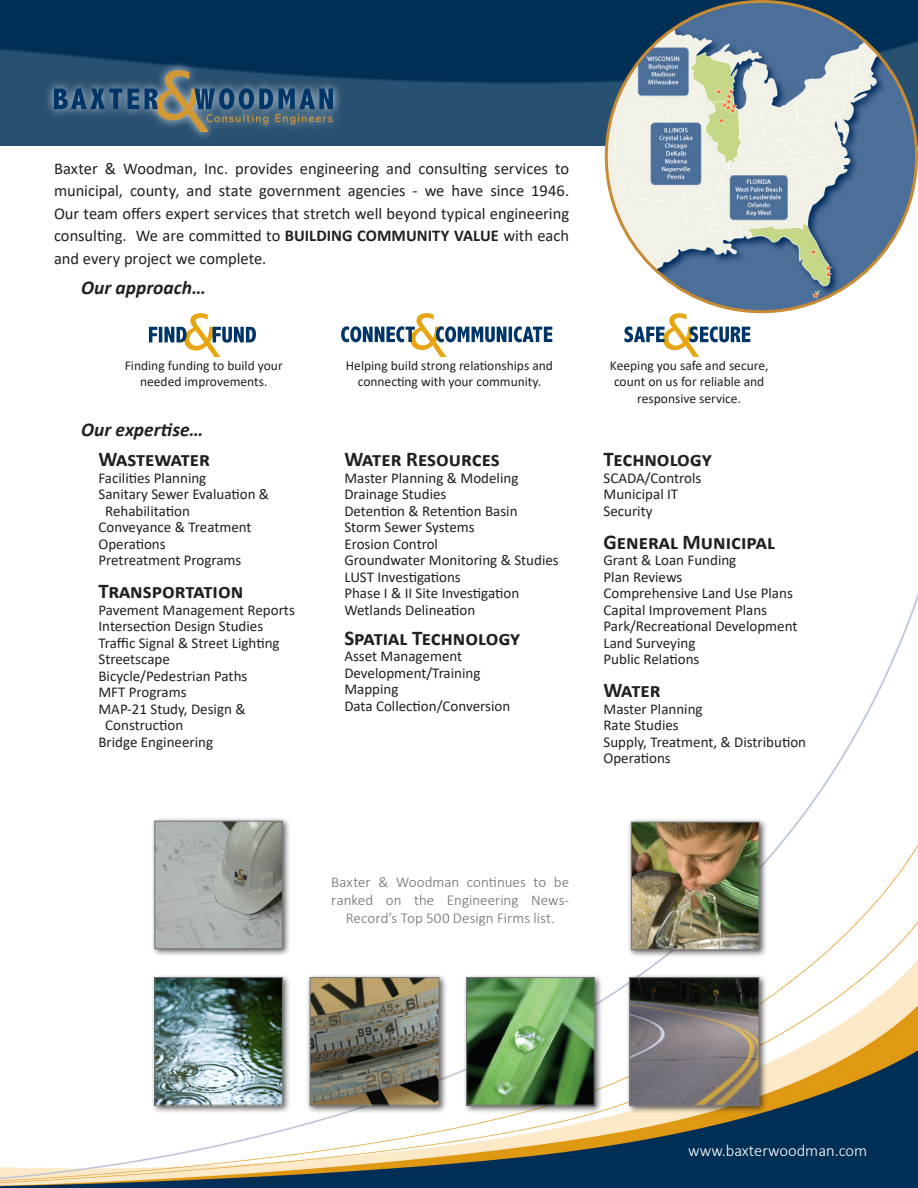
<style>
.page{position:relative;width:918px;height:1188px;background:#fff}
.page>*{position:absolute;margin:0;border:0;box-sizing:border-box;transform-origin:0 0}
.Call_Out_Body{font:700 21px "Calibri";color:#231f20}
.B_Body_Text{font:italic 700 19.5px "Calibri";color:#231f20}
.B_Body_Text-2{font:16.5px/22.5px "Calibri";color:#231f20;text-align:justify}
.t1{font:300 16.5px "Calibri";color:#fff}
.t2{font:15px/16.5px "Calibri";color:#231f20}
.CAP_Caption{font:300 15px/18px "Calibri";color:#6c6d70;text-align:center}
.t3{font:13.5px/16.5px "Calibri";color:#231f20;text-align:center}
.s1{font-weight:700}
</style>
<div class="page">
<img style="left:0;top:0;width:918px;height:146px">
<img style="left:0;top:594px;width:918px;height:594px">
<div style="left:44px;top:61px;width:299px;height:80px;background:#fff;opacity:.75"></div>
<svg style="left:54px;top:89px;width:68px;height:20px"></svg>
<svg style="left:128px;top:89px;width:11px;height:20px"></svg>
<svg style="left:145px;top:70px;width:188px;height:62px;background:#476374"></svg>
<img style="left:606px;top:2px;width:310px;height:310px">
<svg style="left:149px;top:313px;width:107px;height:43px"></svg>
<svg style="left:341px;top:313px;width:211px;height:43px"></svg>
<svg style="left:624px;top:313px;width:126px;height:43px"></svg>
<div style="left:462px;top:973px;width:141px;height:141px;background:#231f20;opacity:.75"></div>
<img style="left:468px;top:979px;width:125px;height:124px">
<div style="left:466px;top:977px;width:129px;height:128px;border:1px solid #787a7d"></div>
<div style="left:627px;top:818px;width:140px;height:140px;background:#231f20;opacity:.75"></div>
<img style="left:633px;top:824px;width:124px;height:124px">
<div style="left:631px;top:822px;width:128px;height:128px;border:1px solid #787a7d"></div>
<div style="left:625px;top:973px;width:142px;height:141px;background:#231f20;opacity:.75"></div>
<svg style="left:631px;top:979px;width:126px;height:124px;background:#6b6563"></svg>
<div style="left:629px;top:977px;width:130px;height:128px;border:1px solid #787a7d"></div>
<div style="left:306px;top:973px;width:142px;height:141px;background:#231f20;opacity:.75"></div>
<svg style="left:312px;top:979px;width:125px;height:124px;background:#726d5a"></svg>
<div style="left:310px;top:977px;width:129px;height:128px;border:1px solid #787a7d"></div>
<div style="left:151px;top:973px;width:140px;height:141px;background:#231f20;opacity:.75"></div>
<img style="left:157px;top:979px;width:124px;height:124px">
<div style="left:155px;top:977px;width:128px;height:128px;border:1px solid #787a7d"></div>
<div style="left:151px;top:817px;width:140px;height:140px;background:#231f20;opacity:.75"></div>
<img style="left:157px;top:823px;width:124px;height:124px">
<div style="left:155px;top:821px;width:128px;height:128px;border:1px solid #787a7d"></div>
<p class="B_Body_Text-2" style="left:54px;top:157px;width:517px">Baxter &amp; Woodman, Inc. provides engineering and consulting services to municipal, county, and state government agencies - we have since 1946.<br>Our team offers expert services that stretch well beyond typical engineering consulting. We are committed to <span class="s1">BUILDING COMMUNITY VALUE</span> with each and every project we complete.</p>
<p class="B_Body_Text" style="left:81px;top:273px;width:127px">Our approach…</p>
<p class="t3" style="left:125px;top:357px;width:160px">Finding funding to build your needed improvements.</p>
<p class="t3" style="left:346px;top:357px;width:209px">Helping build strong relationships and connecting with your community.</p>
<p class="t3" style="left:610px;top:357px;width:160px">Keeping you safe and secure, count on us for reliable and responsive service.</p>
<p class="B_Body_Text" style="left:81px;top:416px;width:124px">Our expertise…</p>
<p class="Call_Out_Body" style="left:98px;top:444px;width:113px">Wastewater</p>
<p class="t2" style="left:98px;top:469px;width:109px">Facilities Planning</p>
<p class="t2" style="left:105px;top:486px;width:165px;text-indent:-7px">Sanitary Sewer Evaluation &amp;<br>Rehabilitation</p>
<p class="t2" style="left:98px;top:519px;width:155px">Conveyance &amp; Treatment</p>
<p class="t2" style="left:98px;top:535px;width:69px">Operations</p>
<p class="t2" style="left:98px;top:552px;width:145px">Pretreatment Programs</p>
<p class="Call_Out_Body" style="left:98px;top:576px;width:146px">Transportation</p>
<p class="t2" style="left:98px;top:601px;width:198px">Pavement Management Reports</p>
<p class="t2" style="left:98px;top:618px;width:166px">Intersection Design Studies</p>
<p class="t2" style="left:98px;top:634px;width:183px">Traffic Signal &amp; Street Lighting</p>
<p class="t2" style="left:98px;top:651px;width:73px">Streetscape</p>
<p class="t2" style="left:98px;top:667px;width:150px">Bicycle/Pedestrian Paths</p>
<p class="t2" style="left:98px;top:684px;width:90px">MFT Programs</p>
<p class="t2" style="left:105px;top:700px;width:142px;text-indent:-7px">MAP-21 Study, Design &amp;<br>Construction</p>
<p class="t2" style="left:98px;top:733px;width:116px">Bridge Engineering</p>
<p class="Call_Out_Body" style="left:344px;top:444px;width:157px">Water Resources</p>
<p class="t2" style="left:344px;top:469px;width:176px">Master Planning &amp; Modeling</p>
<p class="t2" style="left:344px;top:486px;width:104px">Drainage Studies</p>
<p class="t2" style="left:344px;top:502px;width:175px">Detention &amp; Retention Basin</p>
<p class="t2" style="left:344px;top:519px;width:132px">Storm Sewer Systems</p>
<p class="t2" style="left:344px;top:535px;width:95px">Erosion Control</p>
<p class="t2" style="left:344px;top:552px;width:216px">Groundwater Monitoring &amp; Studies</p>
<p class="t2" style="left:344px;top:568px;width:118px">LUST Investigations</p>
<p class="t2" style="left:344px;top:585px;width:176px">Phase I &amp; II Site Investigation</p>
<p class="t2" style="left:344px;top:601px;width:132px">Wetlands Delineation</p>
<p class="Call_Out_Body" style="left:344px;top:623px;width:177px">Spatial Technology</p>
<p class="t2" style="left:344px;top:648px;width:119px">Asset Management</p>
<p class="t2" style="left:344px;top:664px;width:138px">Development/Training</p>
<p class="t2" style="left:344px;top:681px;width:56px">Mapping</p>
<p class="t2" style="left:344px;top:697px;width:167px">Data Collection/Conversion</p>
<p class="Call_Out_Body" style="left:604px;top:444px;width:110px">Technology</p>
<p class="t2" style="left:604px;top:469px;width:99px">SCADA/Controls</p>
<p class="t2" style="left:604px;top:486px;width:76px">Municipal IT</p>
<p class="t2" style="left:604px;top:502px;width:51px">Security</p>
<p class="Call_Out_Body" style="left:604px;top:527px;width:173px">General Municipal</p>
<p class="t2" style="left:604px;top:552px;width:134px">Grant &amp; Loan Funding</p>
<p class="t2" style="left:604px;top:568px;width:80px">Plan Reviews</p>
<p class="t2" style="left:604px;top:585px;width:191px">Comprehensive Land Use Plans</p>
<p class="t2" style="left:604px;top:601px;width:165px">Capital Improvement Plans</p>
<p class="t2" style="left:604px;top:618px;width:196px">Park/Recreational Development</p>
<p class="t2" style="left:604px;top:634px;width:93px">Land Surveying</p>
<p class="t2" style="left:604px;top:651px;width:97px">Public Relations</p>
<p class="Call_Out_Body" style="left:604px;top:675px;width:59px">Water</p>
<p class="t2" style="left:604px;top:700px;width:101px">Master Planning</p>
<p class="t2" style="left:604px;top:717px;width:77px">Rate Studies</p>
<p class="t2" style="left:604px;top:733px;width:204px">Supply, Treatment, &amp; Distribution</p>
<p class="t2" style="left:604px;top:750px;width:69px">Operations</p>
<p class="CAP_Caption" style="left:331px;top:873px;width:239px">Baxter &amp; Woodman continues to be ranked on the Engineering News-<br>Record’s Top 500 Design Firms list.</p>
<p class="t1" style="left:688px;top:1140px;width:181px">www.baxterwoodman.com</p>
</div>
